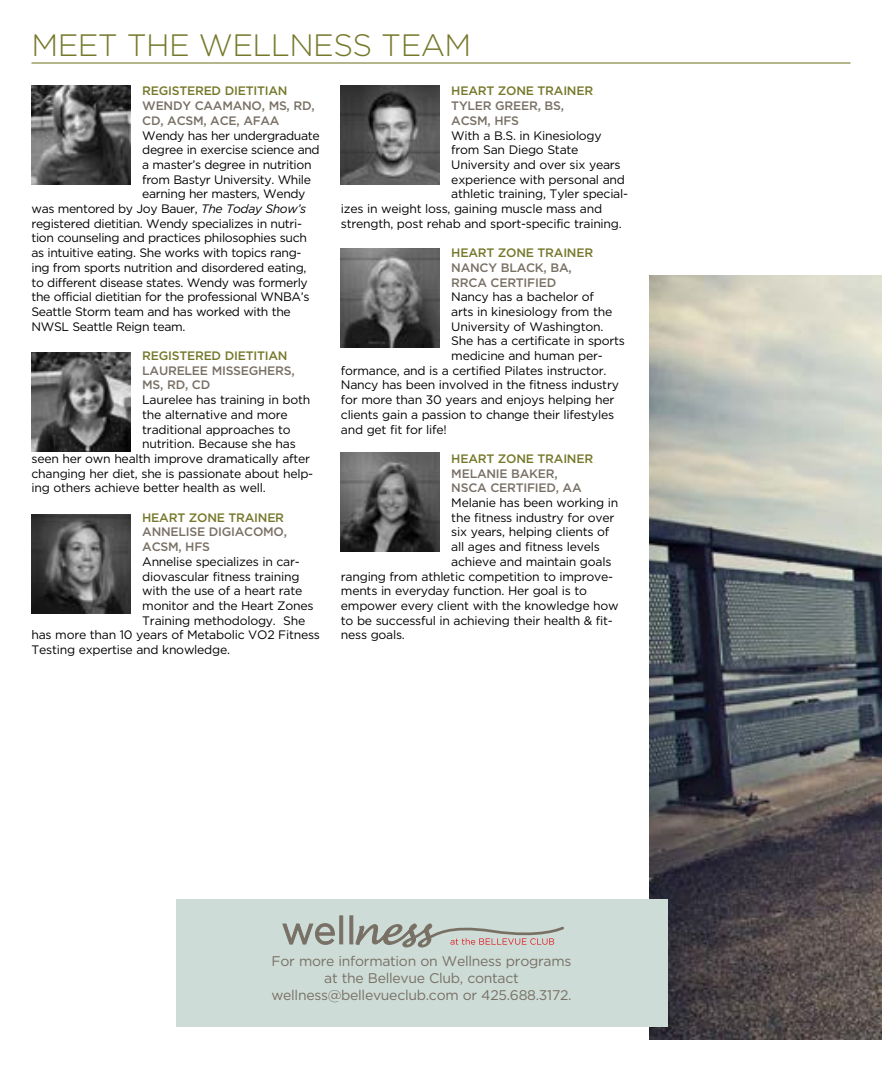
<style>
.page{position:relative;width:882px;height:1071px;background:#fff}
.page>*{position:absolute;margin:0;border:0;box-sizing:border-box;transform-origin:0 0}
.t1{font:300 30.97px "Gotham";letter-spacing:-.02em;color:#75782a}
.t2{font:14px/16.8px "Gotham";letter-spacing:-.02em;color:#787065;text-align:center}
.t3{font:12.25px "Gotham";letter-spacing:-.02em;color:#000}
.t4{font:500 12.25px/14.7px "Gotham";letter-spacing:-.02em;color:#787065}
.t5{font:500 12.25px "Gotham";letter-spacing:-.02em;color:#75782a}
.s1{font-style:italic}
</style>
<div class="page">
<svg style="left:341px;top:86px;width:99px;height:99px"></svg>
<svg style="left:341px;top:248px;width:99px;height:100px"></svg>
<svg style="left:341px;top:452px;width:99px;height:100px"></svg>
<svg style="left:32px;top:86px;width:99px;height:99px"></svg>
<svg style="left:32px;top:514px;width:99px;height:100px"></svg>
<img style="left:341px;top:86px;width:98px;height:98px">
<img style="left:341px;top:248px;width:98px;height:99px">
<img style="left:341px;top:452px;width:98px;height:99px">
<img style="left:32px;top:86px;width:98px;height:98px">
<img style="left:32px;top:353px;width:98px;height:98px">
<img style="left:32px;top:514px;width:98px;height:99px">
<hr style="left:32px;top:62px;width:818px;height:2px;background:#75782a">
<img style="left:650px;top:276px;width:232px;height:764px">
<div style="left:176px;top:899px;width:491px;height:128px;background:#cddcd7"></div>
<svg style="left:282px;top:915px;width:282px;height:32px"></svg>
<h1 class="t1" style="left:32px;top:26px;width:441px">MEET THE WELLNESS TEAM</h1>
<p class="t5" style="left:142px;top:83px;width:147px">REGISTERED DIETITIAN</p>
<p class="t4" style="left:142px;top:98px;width:174px">WENDY CAAMANO, MS, RD,<br>CD, ACSM, ACE, AFAA</p>
<p class="t3" style="left:142px;top:127px;width:179px">Wendy has her undergraduate</p>
<p class="t3" style="left:142px;top:142px;width:179px">degree in exercise science and</p>
<p class="t3" style="left:142px;top:157px;width:171px">a master’s degree in nutrition</p>
<p class="t3" style="left:142px;top:172px;width:170px">from Bastyr University. While</p>
<p class="t3" style="left:142px;top:186px;width:165px">earning her masters, Wendy</p>
<p class="t3" style="left:31px;top:201px;width:276px">was mentored by Joy Bauer, <span class="s1">The Today Show’s</span></p>
<p class="t3" style="left:31px;top:216px;width:272px">registered dietitian. Wendy specializes in nutri-</p>
<p class="t3" style="left:31px;top:230px;width:277px">tion counseling and practices philosophies such</p>
<p class="t3" style="left:31px;top:245px;width:271px">as intuitive eating. She works with topics rang-</p>
<p class="t3" style="left:31px;top:260px;width:276px">ing from sports nutrition and disordered eating,</p>
<p class="t3" style="left:31px;top:274px;width:278px">to different disease states. Wendy was formerly</p>
<p class="t3" style="left:31px;top:289px;width:280px">the official dietitian for the professional WNBA’s</p>
<p class="t3" style="left:31px;top:304px;width:261px">Seattle Storm team and has worked with the</p>
<p class="t3" style="left:31px;top:319px;width:155px">NWSL Seattle Reign team.</p>
<p class="t5" style="left:142px;top:348px;width:147px">REGISTERED DIETITIAN</p>
<p class="t4" style="left:142px;top:363px;width:154px">LAURELEE MISSEGHERS,<br>MS, RD, CD</p>
<p class="t3" style="left:142px;top:392px;width:170px">Laurelee has training in both</p>
<p class="t3" style="left:142px;top:407px;width:147px">the alternative and more</p>
<p class="t3" style="left:142px;top:421px;width:150px">traditional approaches to</p>
<p class="t3" style="left:142px;top:436px;width:155px">nutrition. Because she has</p>
<p class="t3" style="left:31px;top:451px;width:280px">seen her own health improve dramatically after</p>
<p class="t3" style="left:31px;top:466px;width:283px">changing her diet, she is passionate about help-</p>
<p class="t3" style="left:31px;top:480px;width:236px">ing others achieve better health as well.</p>
<p class="t5" style="left:142px;top:509px;width:143px">HEART ZONE TRAINER</p>
<p class="t4" style="left:142px;top:525px;width:146px">ANNELISE DIGIACOMO,<br>ACSM, HFS</p>
<p class="t3" style="left:142px;top:554px;width:159px">Annelise specializes in car-</p>
<p class="t3" style="left:142px;top:568px;width:159px">diovascular fitness training</p>
<p class="t3" style="left:142px;top:583px;width:162px">with the use of a heart rate</p>
<p class="t3" style="left:142px;top:598px;width:173px">monitor and the Heart Zones</p>
<p class="t3" style="left:142px;top:613px;width:165px">Training methodology. She</p>
<p class="t3" style="left:31px;top:627px;width:290px">has more than 10 years of Metabolic VO2 Fitness</p>
<p class="t3" style="left:31px;top:642px;width:200px">Testing expertise and knowledge.</p>
<p class="t5" style="left:451px;top:83px;width:143px">HEART ZONE TRAINER</p>
<p class="t4" style="left:451px;top:98px;width:114px">TYLER GREER, BS,<br>ACSM, HFS</p>
<p class="t3" style="left:451px;top:127px;width:152px">With a B.S. in Kinesiology</p>
<p class="t3" style="left:451px;top:142px;width:129px">from San Diego State</p>
<p class="t3" style="left:451px;top:157px;width:171px">University and over six years</p>
<p class="t3" style="left:451px;top:172px;width:175px">experience with personal and</p>
<p class="t3" style="left:451px;top:186px;width:178px">athletic training, Tyler special-</p>
<p class="t3" style="left:341px;top:201px;width:263px">izes in weight loss, gaining muscle mass and</p>
<p class="t3" style="left:341px;top:216px;width:282px">strength, post rehab and sport-specific training.</p>
<p class="t5" style="left:451px;top:245px;width:143px">HEART ZONE TRAINER</p>
<p class="t4" style="left:451px;top:260px;width:122px">NANCY BLACK, BA,<br>RRCA CERTIFIED</p>
<p class="t3" style="left:451px;top:289px;width:144px">Nancy has a bachelor of</p>
<p class="t3" style="left:451px;top:304px;width:162px">arts in kinesiology from the</p>
<p class="t3" style="left:451px;top:319px;width:154px">University of Washington.</p>
<p class="t3" style="left:451px;top:333px;width:175px">She has a certificate in sports</p>
<p class="t3" style="left:451px;top:348px;width:153px">medicine and human per-</p>
<p class="t3" style="left:341px;top:363px;width:267px">formance, and is a certified Pilates instructor.</p>
<p class="t3" style="left:341px;top:377px;width:280px">Nancy has been involved in the fitness industry</p>
<p class="t3" style="left:341px;top:392px;width:275px">for more than 30 years and enjoys helping her</p>
<p class="t3" style="left:341px;top:407px;width:275px">clients gain a passion to change their lifestyles</p>
<p class="t3" style="left:341px;top:421px;width:107px">and get fit for life!</p>
<p class="t5" style="left:451px;top:451px;width:143px">HEART ZONE TRAINER</p>
<p class="t4" style="left:451px;top:466px;width:132px">MELANIE BAKER,<br>NSCA CERTIFIED, AA</p>
<p class="t3" style="left:451px;top:495px;width:169px">Melanie has been working in</p>
<p class="t3" style="left:451px;top:510px;width:165px">the fitness industry for over</p>
<p class="t3" style="left:451px;top:524px;width:160px">six years, helping clients of</p>
<p class="t3" style="left:451px;top:539px;width:150px">all ages and fitness levels</p>
<p class="t3" style="left:451px;top:554px;width:162px">achieve and maintain goals</p>
<p class="t3" style="left:341px;top:568px;width:274px">ranging from athletic competition to improve-</p>
<p class="t3" style="left:341px;top:583px;width:248px">ments in everyday function. Her goal is to</p>
<p class="t3" style="left:341px;top:598px;width:279px">empower every client with the knowledge how</p>
<p class="t3" style="left:341px;top:613px;width:273px">to be successful in achieving their health &amp; fit-</p>
<p class="t3" style="left:341px;top:627px;width:66px">ness goals.</p>
<p class="t2" style="left:271px;top:952px;width:302px">For more information on Wellness programs at the Bellevue Club, contact wellness@bellevueclub.com or 425.688.3172.</p>
</div>
